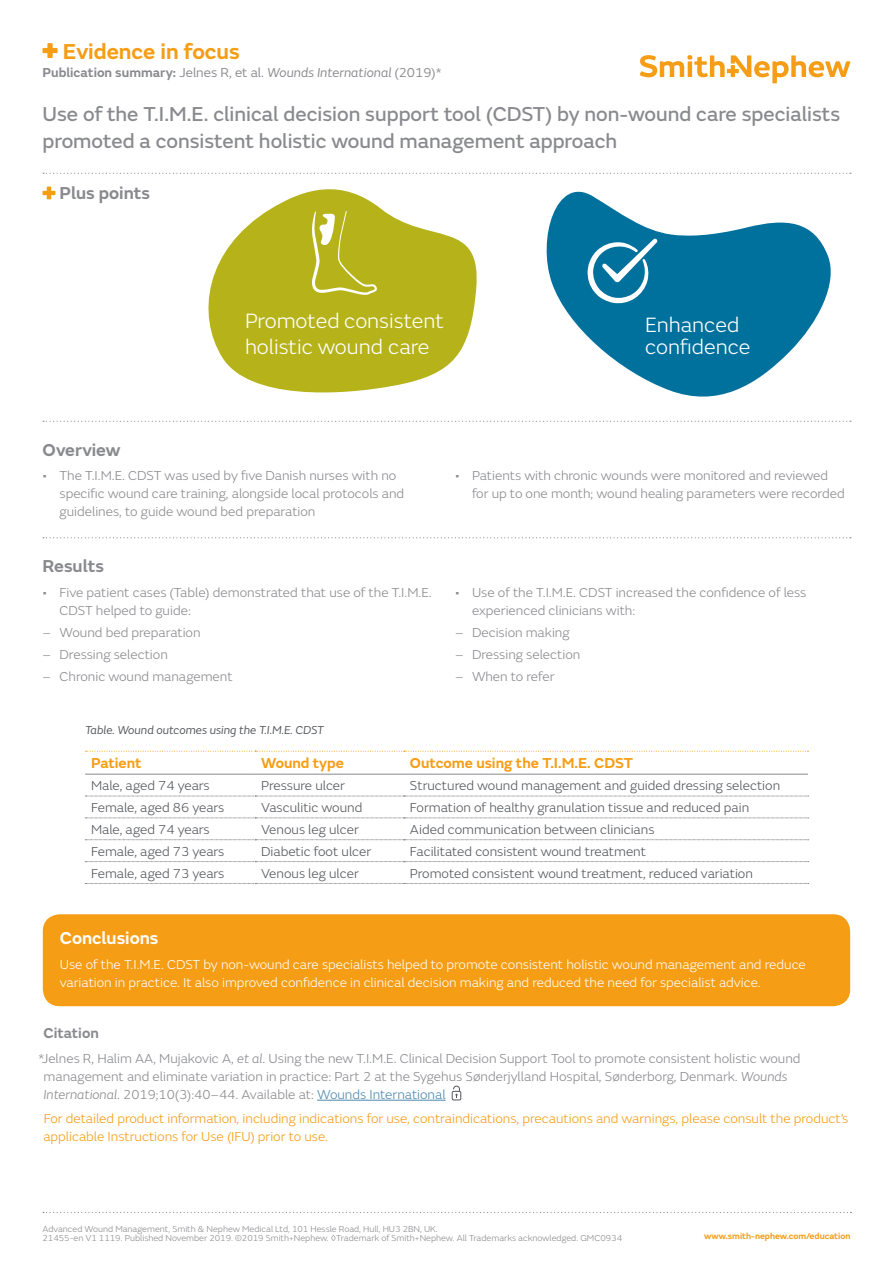
<style>
.page{position:relative;width:893px;height:1263px;background:#fff}
.page>*{position:absolute;margin:0;border:0;box-sizing:border-box;transform-origin:0 0}
.t1{font:600 22.5px "SN Emeric";color:#f59d15}
.t2{font:300 21.6px/21.6px "SN Emeric";color:#fff}
.t3{font:21px/27px "SN Emeric Core";color:#898a8e}
.t4{font:600 18px "SN Emeric";color:#898a8e}
.t5{font:600 18px "SN Emeric";color:#fff}
.t6{font:600 15px "SN Emeric";color:#f59d15}
.t7{font:600 15px "SN Emeric";color:#898a8e}
.t8{font:300 13.5px/18px "SN Emeric";color:#898a8e}
.t9{font:300 13.5px "SN Emeric";color:#53565a}
.t10{font:300 13.5px/18px "SN Emeric";color:#fff}
.t11{font:300 13.5px/18px "SN Emeric";color:#f59d15}
.t12{font:13.5px "SN Emeric";color:#898a8e}
.t13{font:italic 12px "SN Emeric";color:#53565a}
.t14{font:300 9px/9px "SN Emeric";color:#898a8e}
.t15{font:600 9px "SN Emeric";color:#f59d15}
.s1{font-weight:600}
.s2{font-style:italic}
.s3{color:#4c89ae}
</style>
<div class="page">
<svg style="left:43px;top:1212px;width:808px;height:1px"></svg>
<svg style="left:640px;top:55px;width:210px;height:28px"></svg>
<svg style="left:43px;top:173px;width:808px;height:1px"></svg>
<div style="left:43px;top:48px;width:15px;height:5px;background:#f59d15"></div>
<div style="left:47px;top:43px;width:6px;height:15px;background:#f59d15"></div>
<hr style="left:43px;top:191px;width:12px;height:4px;background:#f59d15">
<hr style="left:47px;top:187px;width:4px;height:12px;background:#f59d15">
<svg style="left:43px;top:421px;width:808px;height:1px"></svg>
<svg style="left:43px;top:537px;width:808px;height:1px"></svg>
<hr style="left:317px;top:1100px;width:129px;height:1px;background:#4c89ae">
<div style="left:452px;top:1091px;width:9px;height:9px;border:1px solid #53565a;border-radius:2px"></div>
<svg style="left:453px;top:1085px;width:7px;height:13px"></svg>
<div style="left:43px;top:914px;width:807px;height:92px;background:#f59d15;border-radius:17px"></div>
<svg style="left:546px;top:191px;width:285px;height:206px;fill:#00719c"></svg>
<svg style="left:587px;top:238px;width:70px;height:66px"></svg>
<svg style="left:208px;top:189px;width:269px;height:204px;fill:#b6b31a"></svg>
<svg style="left:312px;top:211px;width:65px;height:84px;background:#c1be3c"></svg>
<svg style="left:85px;top:883px;width:724px;height:1px"></svg>
<svg style="left:85px;top:751px;width:723px;height:1px"></svg>
<hr style="left:85px;top:774px;width:170px;height:1px;background:#898a8e">
<hr style="left:255px;top:774px;width:149px;height:1px;background:#898a8e">
<hr style="left:404px;top:774px;width:404px;height:1px;background:#898a8e">
<svg style="left:85px;top:796px;width:724px;height:1px"></svg>
<svg style="left:85px;top:818px;width:724px;height:1px"></svg>
<svg style="left:85px;top:839px;width:724px;height:1px"></svg>
<svg style="left:85px;top:861px;width:724px;height:1px"></svg>
<h1 class="t1" style="left:63px;top:37px;width:179px">Evidence in focus</h1>
<p class="t12" style="left:43px;top:64px;width:401px"><span class="s1">Publication summary:</span> Jelnes R, et al. <span class="s2">Wounds International</span> (2019)*</p>
<h3 class="t3" style="left:43px;top:100px;width:799px">Use of the T.I.M.E. clinical decision support tool (CDST) by non-wound care specialists promoted a consistent holistic wound management approach</h3>
<h3 class="t4" style="left:60px;top:182px;width:92px">Plus points</h3>
<h2 class="t2" style="left:245px;top:308px;width:200px;line-height:25.2px">Promoted consistent holistic wound care</h2>
<h2 class="t2" style="left:645px;top:314px;width:107px">Enhanced confidence</h2>
<h3 class="t4" style="left:43px;top:438px;width:79px">Overview</h3>
<p class="t8" style="left:60px;top:467px;width:346px;text-indent:-17px">• The T.I.M.E. CDST was used by five Danish nurses with no specific wound care training, alongside local protocols and guidelines, to guide wound bed preparation</p>
<p class="t8" style="left:472px;top:467px;width:374px;text-indent:-17px">• Patients with chronic wounds were monitored and reviewed for up to one month; wound healing parameters were recorded</p>
<h3 class="t4" style="left:43px;top:555px;width:63px">Results</h3>
<p class="t8" style="left:60px;top:583px;width:374px;text-indent:-17px">• Five patient cases (Table) demonstrated that use of the T.I.M.E.<br>CDST helped to guide:</p>
<p class="t8" style="left:43px;top:623px;width:160px">– Wound bed preparation</p>
<p class="t8" style="left:43px;top:646px;width:127px">– Dressing selection</p>
<p class="t8" style="left:43px;top:668px;width:192px">– Chronic wound management</p>
<p class="t8" style="left:472px;top:583px;width:336px;text-indent:-17px">• Use of the T.I.M.E. CDST increased the confidence of less experienced clinicians with:</p>
<p class="t8" style="left:455px;top:623px;width:116px">– Decision making</p>
<p class="t8" style="left:455px;top:646px;width:127px">– Dressing selection</p>
<p class="t8" style="left:455px;top:668px;width:101px">– When to refer</p>
<p class="t13" style="left:85px;top:723px;width:240px">Table. Wound outcomes using the T.I.M.E. CDST</p>
<p class="t6" style="left:91px;top:753px;width:52px">Patient</p>
<p class="t6" style="left:261px;top:753px;width:84px">Wound type</p>
<p class="t6" style="left:410px;top:753px;width:224px">Outcome using the T.I.M.E. CDST</p>
<p class="t9" style="left:91px;top:777px;width:120px">Male, aged 74 years</p>
<p class="t9" style="left:261px;top:777px;width:85px">Pressure ulcer</p>
<p class="t9" style="left:410px;top:777px;width:372px">Structured wound management and guided dressing selection</p>
<p class="t9" style="left:91px;top:799px;width:135px">Female, aged 86 years</p>
<p class="t9" style="left:261px;top:799px;width:103px">Vasculitic wound</p>
<p class="t9" style="left:410px;top:799px;width:341px">Formation of healthy granulation tissue and reduced pain</p>
<p class="t9" style="left:91px;top:821px;width:120px">Male, aged 74 years</p>
<p class="t9" style="left:261px;top:821px;width:99px">Venous leg ulcer</p>
<p class="t9" style="left:410px;top:821px;width:246px">Aided communication between clinicians</p>
<p class="t9" style="left:91px;top:843px;width:135px">Female, aged 73 years</p>
<p class="t9" style="left:261px;top:843px;width:112px">Diabetic foot ulcer</p>
<p class="t9" style="left:410px;top:843px;width:238px">Facilitated consistent wound treatment</p>
<p class="t9" style="left:91px;top:865px;width:135px">Female, aged 73 years</p>
<p class="t9" style="left:261px;top:865px;width:99px">Venous leg ulcer</p>
<p class="t9" style="left:410px;top:865px;width:344px">Promoted consistent wound treatment, reduced variation</p>
<h3 class="t5" style="left:60px;top:927px;width:100px">Conclusions</h3>
<p class="t10" style="left:60px;top:955px;width:748px">Use of the T.I.M.E. CDST by non-wound care specialists helped to promote consistent holistic wound management and reduce variation in practice. It also improved confidence in clinical decision making and reduced the need for specialist advice.</p>
<p class="t7" style="left:43px;top:1024px;width:57px">Citation</p>
<p class="t8" style="left:43px;top:1049px;width:759px;text-indent:-5px">*Jelnes R, Halim AA, Mujakovic A, <span class="s2">et al</span>. Using the new T.I.M.E. Clinical Decision Support Tool to promote consistent holistic wound management and eliminate variation in practice: Part 2 at the Sygehus Sønderjylland Hospital, Sønderborg, Denmark. <span class="s2">Wounds<br>International</span>. 2019;10(3):40–44. Available at: <span class="s3">Wounds International</span></p>
<p class="t11" style="left:43px;top:1109px;width:806px">For detailed product information, including indications for use, contraindications, precautions and warnings, please consult the product’s applicable Instructions for Use (IFU) prior to use.</p>
<p class="t14" style="left:43px;top:1224px;width:581px">Advanced Wound Management, Smith &amp; Nephew Medical Ltd, 101 Hessle Road, Hull, HU3 2BN, UK.<br>21455-en V1 1119. Published November 2019. ©2019 Smith+Nephew. ◊Trademark of Smith+Nephew. All Trademarks acknowledged. GMC0934</p>
<p class="t15" style="left:704px;top:1230px;width:148px">www.smith-nephew.com/education</p>
</div>
